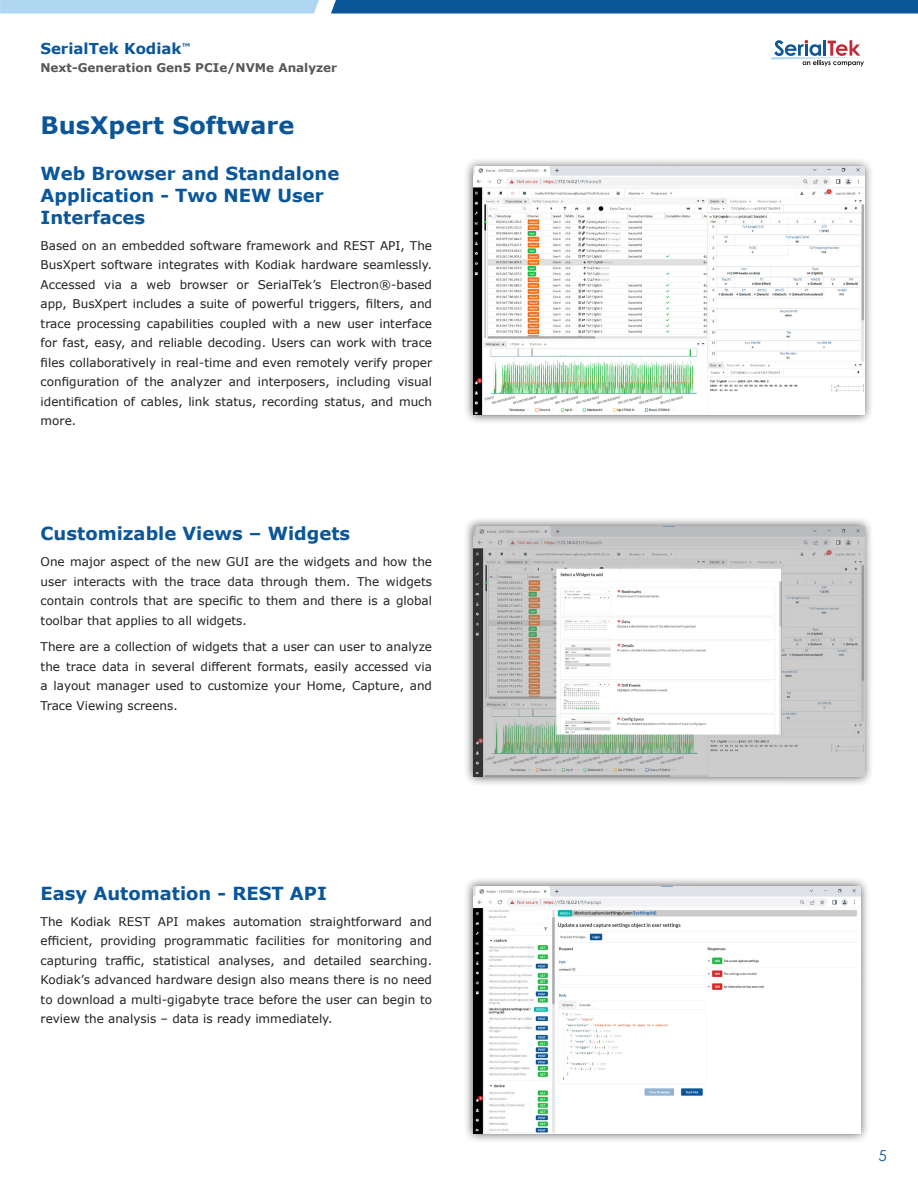
<style>
.page{position:relative;width:918px;height:1188px;background:#fff}
.page>*{position:absolute;margin:0;border:0;box-sizing:border-box;transform-origin:0 0}
.t1{font:700 24px "Verdana";color:#0a5699}
.t2{font:700 18px/21.6px "Verdana";color:#0a5699}
.t3{font:700 15px "Verdana";color:#0a5699}
.t4{font:15px "Century Gothic";color:#0a5699}
.Description{font:12px/19.5px "Verdana";color:#231f20;text-align:justify}
.t5{font:700 12px "Verdana";color:#57585a}
</style>
<div class="page">
<svg style="left:0;top:0;width:319px;height:14px;background:#b3d8f2"></svg>
<svg style="left:331px;top:0;width:587px;height:14px;background:#135c9c"></svg>
<svg style="left:771px;top:40px;width:93px;height:26px"></svg>
<div style="left:463px;top:157px;width:411px;height:268px;background:#231f20;opacity:.75"></div>
<img style="left:473px;top:167px;width:391px;height:248px">
<div style="left:463px;top:516px;width:411px;height:270px;background:#231f20;opacity:.75"></div>
<img style="left:473px;top:526px;width:391px;height:251px">
<div style="left:463px;top:876px;width:407px;height:267px;background:#231f20;opacity:.75"></div>
<img style="left:473px;top:886px;width:387px;height:248px">
<p class="t3" style="left:40px;top:38px;width:151px">SerialTek Kodiak<sup>™</sup></p>
<p class="t5" style="left:40px;top:59px;width:298px">Next-Generation Gen5 PCIe/NVMe Analyzer</p>
<p class="t1" style="left:41px;top:109px;width:255px">BusXpert Software</p>
<p class="t2" style="left:41px;top:163px;width:300px">Web Browser and Standalone<br>Application - Two NEW User<br>Interfaces</p>
<p class="Description" style="left:41px;top:236px;width:393px">Based on an embedded software framework and REST API, The BusXpert software integrates with Kodiak hardware seamlessly.<br>Accessed via a web browser or SerialTek’s Electron®-based app, BusXpert includes a suite of powerful triggers, filters, and trace processing capabilities coupled with a new user interface for fast, easy, and reliable decoding. Users can work with trace files collaboratively in real-time and even remotely verify proper configuration of the analyzer and interposers, including visual identification of cables, link status, recording status, and much more.</p>
<p class="t2" style="left:41px;top:522px;width:311px">Customizable Views – Widgets</p>
<p class="Description" style="left:41px;top:552px;width:393px">One major aspect of the new GUI are the widgets and how the user interacts with the trace data through them. The widgets contain controls that are specific to them and there is a global toolbar that applies to all widgets.</p>
<p class="Description" style="left:41px;top:637px;width:393px">There are a collection of widgets that a user can user to analyze the trace data in several different formats, easily accessed via a layout manager used to customize your Home, Capture, and Trace Viewing screens.</p>
<p class="t2" style="left:41px;top:882px;width:288px">Easy Automation - REST API</p>
<p class="Description" style="left:41px;top:912px;width:393px">The Kodiak REST API makes automation straightforward and efficient, providing programmatic facilities for monitoring and capturing traffic, statistical analyses, and detailed searching.<br>Kodiak’s advanced hardware design also means there is no need to download a multi-gigabyte trace before the user can begin to review the analysis – data is ready immediately.</p>
<p class="t4" style="left:879px;top:1145px;width:10px">5</p>
</div>
